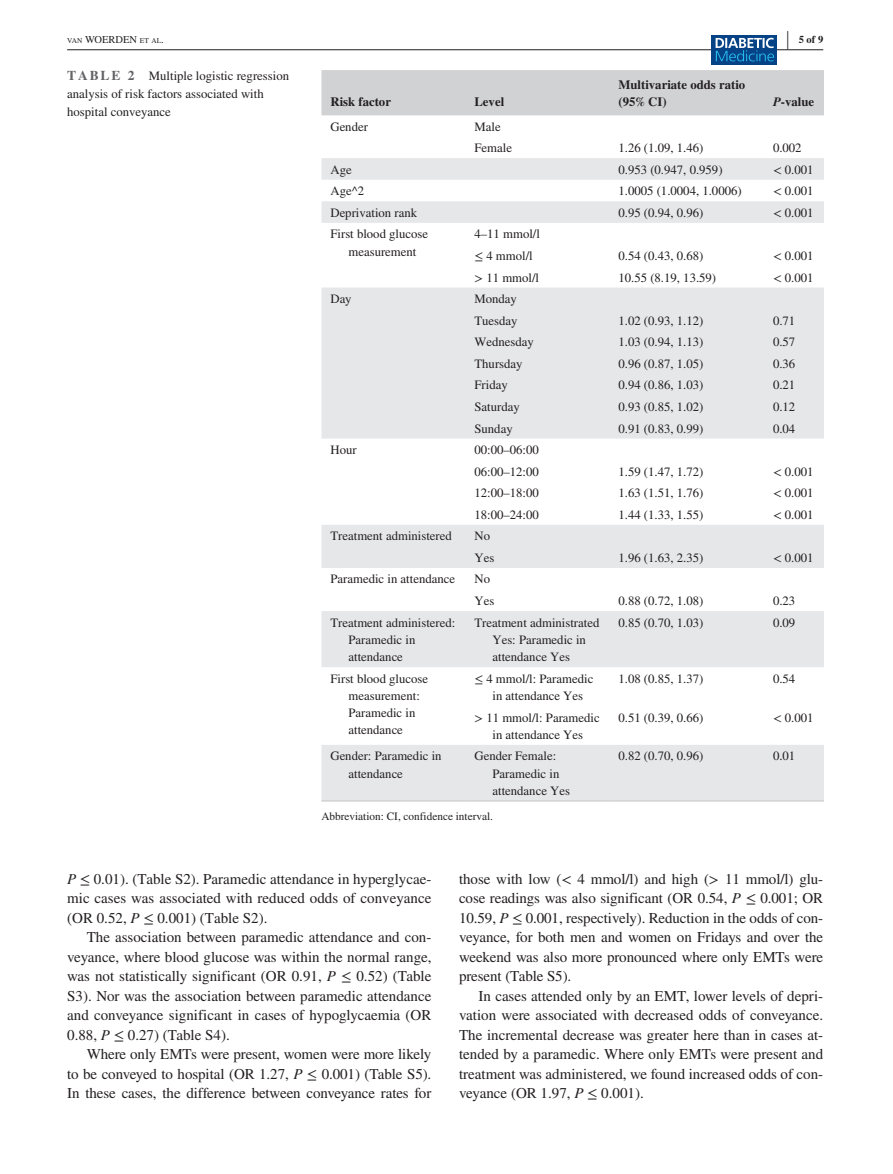
<style>
.page{position:relative;width:893px;height:1174px;background:#fff}
.page>*{position:absolute;margin:0;border:0;box-sizing:border-box;transform-origin:0 0}
.t1{font:700 25.95px "STIX";color:#231f20;scale:.36 1}
.t2{font:15px/19.5px "STIX";color:#231f20;text-align:justify}
.t3{font:12.75px/17.2px "STIX";color:#231f20}
.t4{font:700 12.75px/17.2px "STIX";color:#231f20}
.t5{font:11.25px "STIX";color:#231f20}
.t6{font:10.5px "STIX";color:#231f20}
.t7{font:700 10.5px "STIX";color:#231f20}
.s1{font-size:7.35px}
.s2{font-weight:700;font-size:13.5px;color:#636366}
.s3{font-style:italic}
</style>
<div class="page">
<hr style="left:67px;top:49px;width:756px;height:1px;background:#231f20">
<div style="left:711px;top:35px;width:66px;height:30px;background:#054286"></div>
<svg style="left:716px;top:38px;width:58px;height:23px"></svg>
<div style="left:321px;top:70px;width:503px;height:45px;background:#d1d2d4"></div>
<svg style="left:321px;top:158px;width:503px;height:642px;fill:#e6e7e9"></svg>
<hr style="left:321px;top:800px;width:144px;height:1px;background:#d1d2d4">
<hr style="left:465px;top:800px;width:144px;height:1px;background:#d1d2d4">
<hr style="left:609px;top:800px;width:155px;height:1px;background:#d1d2d4">
<hr style="left:764px;top:800px;width:60px;height:1px;background:#d1d2d4">
<h1 class="t1" style="left:787px;top:24px;width:7px">|</h1>
<p class="t6" style="left:67px;top:32px;width:98px"><span class="s1">VAN</span> WOERDEN <span class="s1">ET AL</span>.</p>
<p class="t7" style="left:799px;top:33px;width:26px">5 of 9</p>
<p class="t3" style="left:67px;top:68px;width:223px;line-height:18px"><span class="s2">TABLE 2</span> Multiple logistic regression analysis of risk factors associated with hospital conveyance</p>
<p class="t4" style="left:330px;top:93px;width:62px">Risk factor</p>
<p class="t4" style="left:474px;top:93px;width:31px">Level</p>
<p class="t3" style="left:330px;top:118px;width:39px">Gender</p>
<p class="t3" style="left:474px;top:116px;width:39px;line-height:21.6px">Male<br>Female</p>
<p class="t4" style="left:618px;top:76px;width:128px">Multivariate odds ratio (95% CI)</p>
<p class="t4" style="left:773px;top:93px;width:43px"><span class="s3">P</span>-value</p>
<p class="t3" style="left:618px;top:140px;width:86px">1.26 (1.09, 1.46)</p>
<p class="t3" style="left:773px;top:140px;width:30px">0.002</p>
<p class="t3" style="left:330px;top:162px;width:23px">Age</p>
<p class="t3" style="left:618px;top:162px;width:106px">0.953 (0.947, 0.959)</p>
<p class="t3" style="left:773px;top:162px;width:42px">&lt; 0.001</p>
<p class="t3" style="left:330px;top:183px;width:35px">Age^2</p>
<p class="t3" style="left:618px;top:183px;width:125px">1.0005 (1.0004, 1.0006)</p>
<p class="t3" style="left:773px;top:183px;width:42px">&lt; 0.001</p>
<p class="t3" style="left:330px;top:205px;width:88px">Deprivation rank</p>
<p class="t3" style="left:618px;top:205px;width:86px">0.95 (0.94, 0.96)</p>
<p class="t3" style="left:773px;top:205px;width:42px">&lt; 0.001</p>
<p class="t3" style="left:330px;top:226px;width:99px;text-align:center">First blood glucose measurement</p>
<p class="t3" style="left:474px;top:224px;width:67px;line-height:21.6px">4–11 mmol/l ≤ 4 mmol/l</p>
<p class="t3" style="left:618px;top:248px;width:86px">0.54 (0.43, 0.68)</p>
<p class="t3" style="left:773px;top:248px;width:42px">&lt; 0.001</p>
<p class="t3" style="left:474px;top:269px;width:66px">&gt; 11 mmol/l</p>
<p class="t3" style="left:618px;top:269px;width:99px">10.55 (8.19, 13.59)</p>
<p class="t3" style="left:773px;top:269px;width:42px">&lt; 0.001</p>
<p class="t3" style="left:330px;top:291px;width:23px">Day</p>
<p class="t3" style="left:474px;top:289px;width:45px;line-height:21.6px">Monday<br>Tuesday</p>
<p class="t3" style="left:618px;top:312px;width:86px">1.02 (0.93, 1.12)</p>
<p class="t3" style="left:773px;top:312px;width:24px">0.71</p>
<p class="t3" style="left:474px;top:334px;width:61px">Wednesday</p>
<p class="t3" style="left:618px;top:334px;width:86px">1.03 (0.94, 1.13)</p>
<p class="t3" style="left:773px;top:334px;width:24px">0.57</p>
<p class="t3" style="left:474px;top:356px;width:50px">Thursday</p>
<p class="t3" style="left:618px;top:356px;width:86px">0.96 (0.87, 1.05)</p>
<p class="t3" style="left:773px;top:356px;width:24px">0.36</p>
<p class="t3" style="left:474px;top:377px;width:35px">Friday</p>
<p class="t3" style="left:618px;top:377px;width:86px">0.94 (0.86, 1.03)</p>
<p class="t3" style="left:773px;top:377px;width:24px">0.21</p>
<p class="t3" style="left:474px;top:399px;width:47px">Saturday</p>
<p class="t3" style="left:618px;top:399px;width:86px">0.93 (0.85, 1.02)</p>
<p class="t3" style="left:773px;top:399px;width:24px">0.12</p>
<p class="t3" style="left:474px;top:420px;width:40px">Sunday</p>
<p class="t3" style="left:618px;top:420px;width:86px">0.91 (0.83, 0.99)</p>
<p class="t3" style="left:773px;top:420px;width:24px">0.04</p>
<p class="t3" style="left:330px;top:442px;width:28px">Hour</p>
<p class="t3" style="left:474px;top:440px;width:66px;line-height:21.6px">00:00–06:00<br>06:00–12:00</p>
<p class="t3" style="left:618px;top:463px;width:86px">1.59 (1.47, 1.72)</p>
<p class="t3" style="left:773px;top:463px;width:42px">&lt; 0.001</p>
<p class="t3" style="left:474px;top:485px;width:66px">12:00–18:00</p>
<p class="t3" style="left:618px;top:485px;width:86px">1.63 (1.51, 1.76)</p>
<p class="t3" style="left:773px;top:485px;width:42px">&lt; 0.001</p>
<p class="t3" style="left:474px;top:507px;width:66px">18:00–24:00</p>
<p class="t3" style="left:618px;top:507px;width:86px">1.44 (1.33, 1.55)</p>
<p class="t3" style="left:773px;top:507px;width:42px">&lt; 0.001</p>
<p class="t3" style="left:330px;top:528px;width:123px">Treatment administered</p>
<p class="t3" style="left:474px;top:526px;width:21px;line-height:21.6px">No<br>Yes</p>
<p class="t3" style="left:330px;top:571px;width:126px">Paramedic in attendance</p>
<p class="t3" style="left:474px;top:569px;width:21px;line-height:21.6px">No<br>Yes</p>
<p class="t3" style="left:618px;top:550px;width:86px">1.96 (1.63, 2.35)</p>
<p class="t3" style="left:773px;top:550px;width:42px">&lt; 0.001</p>
<p class="t3" style="left:618px;top:593px;width:86px">0.88 (0.72, 1.08)</p>
<p class="t3" style="left:773px;top:593px;width:24px">0.23</p>
<p class="t3" style="left:348px;top:614px;width:108px;text-indent:-18px">Treatment administered:<br>Paramedic in attendance</p>
<p class="t3" style="left:492px;top:614px;width:108px;text-indent:-18px">Treatment administrated<br>Yes: Paramedic in attendance Yes</p>
<p class="t3" style="left:618px;top:614px;width:86px">0.85 (0.70, 1.03)</p>
<p class="t3" style="left:773px;top:614px;width:24px">0.09</p>
<p class="t3" style="left:348px;top:670px;width:81px;text-indent:-18px">First blood glucose measurement:<br>Paramedic in attendance</p>
<p class="t3" style="left:492px;top:670px;width:102px;text-indent:-18px">≤ 4 mmol/l: Paramedic in attendance Yes</p>
<p class="t3" style="left:618px;top:670px;width:86px">1.08 (0.85, 1.37)</p>
<p class="t3" style="left:773px;top:670px;width:24px">0.54</p>
<p class="t3" style="left:474px;top:709px;width:127px;text-align:center">&gt; 11 mmol/l: Paramedic in attendance Yes</p>
<p class="t3" style="left:618px;top:709px;width:86px">0.51 (0.39, 0.66)</p>
<p class="t3" style="left:773px;top:709px;width:42px">&lt; 0.001</p>
<p class="t3" style="left:348px;top:748px;width:95px;text-indent:-18px">Gender: Paramedic in attendance</p>
<p class="t3" style="left:492px;top:748px;width:79px;text-indent:-18px">Gender Female:<br>Paramedic in attendance Yes</p>
<p class="t3" style="left:618px;top:748px;width:86px">0.82 (0.70, 0.96)</p>
<p class="t3" style="left:773px;top:748px;width:24px">0.01</p>
<p class="t5" style="left:321px;top:808px;width:173px">Abbreviation: CI, confidence interval.</p>
<p class="t2" style="left:67px;top:869px;width:366px"><span class="s3">P</span> ≤ 0.01). (Table S2). Paramedic attendance in hyperglycae&shy;mic cases was associated with reduced odds of conveyance (OR 0.52, <span class="s3">P</span> ≤ 0.001) (Table S2).</p>
<p class="t2" style="left:67px;top:928px;width:366px;text-indent:20px">The association between paramedic attendance and con&shy;veyance, where blood glucose was within the normal range, was not statistically significant (OR 0.91, <span class="s3">P</span> ≤ 0.52) (Table S3). Nor was the association between paramedic attendance and conveyance significant in cases of hypoglycaemia (OR 0.88, <span class="s3">P</span> ≤ 0.27) (Table S4).</p>
<p class="t2" style="left:67px;top:1045px;width:366px;text-indent:20px">Where only EMTs were present, women were more likely to be conveyed to hospital (OR 1.27, <span class="s3">P</span> ≤ 0.001) (Table S5).<br>In these cases, the difference between conveyance rates for</p>
<p class="t2" style="left:459px;top:869px;width:366px">those with low (&lt; 4 mmol/l) and high (&gt; 11 mmol/l) glu&shy;cose readings was also significant (OR 0.54, <span class="s3">P</span> ≤ 0.001; OR 10.59, <span class="s3">P</span> ≤ 0.001, respectively). Reduction in the odds of con&shy;veyance, for both men and women on Fridays and over the weekend was also more pronounced where only EMTs were present (Table S5).</p>
<p class="t2" style="left:459px;top:986px;width:366px;text-indent:20px">In cases attended only by an EMT, lower levels of depri&shy;vation were associated with decreased odds of conveyance.<br>The incremental decrease was greater here than in cases at&shy;tended by a paramedic. Where only EMTs were present and treatment was administered, we found increased odds of con&shy;veyance (OR 1.97, <span class="s3">P</span> ≤ 0.001).</p>
</div>
